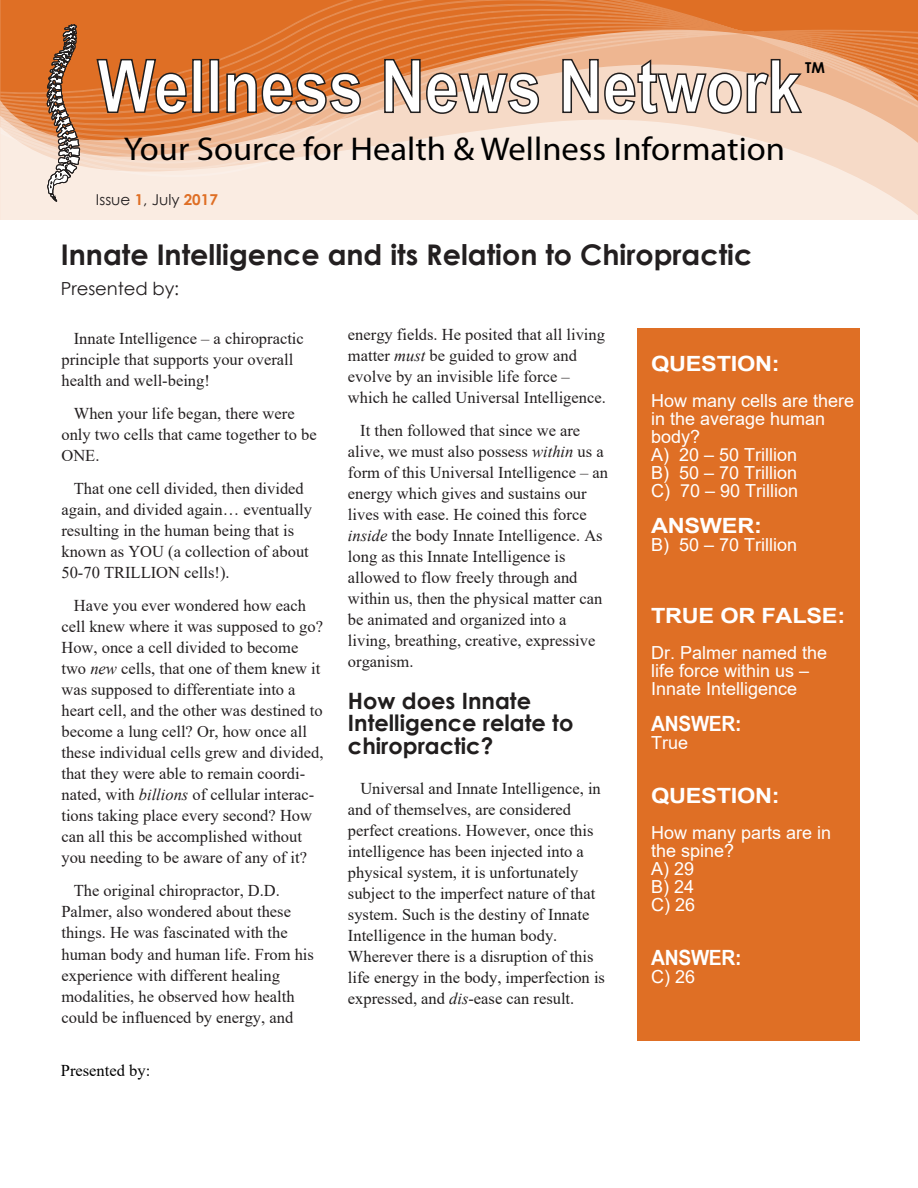
<style>
.page{position:relative;width:918px;height:1188px;background:#fff}
.page>*{position:absolute;margin:0;border:0;box-sizing:border-box;transform-origin:0 0}
.t1{font:700 73.5px "Arial";color:#fff;scale:.84 1}
.t2{font:33px "Myriad Pro";color:#000;scale:1.05 1}
.t3{font:700 28.5px "Century Gothic";color:#231f20}
.t4{font:700 22.5px/22.5px "Century Gothic";color:#211e1e}
.t5{font:700 21px "Arial";letter-spacing:-.01em;color:#fff;scale:1.12 1}
.t6{font:700 21px "Arial Narrow";letter-spacing:-.01em;color:#fff;scale:1.12 1}
.t7{font:18px/18px "Arial";color:#fff}
.t8{font:18px "Century Gothic";letter-spacing:-.005em;color:#231f20}
.t9{font:16.5px/21px "Times New Roman";color:#231f20}
.t10{font:16.5px/21px "Times New Roman";color:#211e1e}
.t11{font:16.5px "Times New Roman";color:#000}
.t12{font:15px "Century Gothic";color:#231f20}
.t13{font:700 15px "Century Gothic";color:#000}
.s1{font-weight:700;color:#df6f25}
.s2{font-style:italic}
</style>
<div class="page">
<div style="left:637px;top:328px;width:223px;height:713px;background:#df6f25"></div>
<svg style="left:0;top:0;width:918px;height:30px;background:#df732c"></svg>
<svg style="left:0;top:30px;width:918px;height:35px;background:#e07731"></svg>
<svg style="left:0;top:65px;width:562px;height:55px;background:#e6945d"></svg>
<svg style="left:0;top:120px;width:918px;height:100px;background:#f7e2d3"></svg>
<svg style="left:96px;top:58px;width:92px;height:57px;background:#bf6529"></svg>
<div style="left:192px;top:59px;width:10px;height:54px;border:2px solid #211e1e"></div>
<div style="left:209px;top:59px;width:10px;height:54px;border:2px solid #211e1e"></div>
<svg style="left:226px;top:72px;width:136px;height:43px;background:#bd7140"></svg>
<svg style="left:383px;top:58px;width:157px;height:57px;background:#cea387"></svg>
<svg style="left:562px;top:31px;width:356px;height:146px;background:#e9c4ac"></svg>
<svg style="left:46px;top:24px;width:39px;height:179px;background:#bb8b6b"></svg>
<h1 class="t1" style="left:97px;top:35px;width:840px">Wellness News Network</h1>
<h2 class="t2" style="left:124px;top:128px;width:631px">Your Source for Health &amp; Wellness Information</h2>
<p class="t13" style="left:805px;top:57px;width:21px">TM</p>
<p class="t12" style="left:96px;top:190px;width:123px">Issue <span class="s1">1</span>, July <span class="s1">2017</span></p>
<h3 class="t3" style="left:61px;top:233px;width:693px">Innate Intelligence and its Relation to Chiropractic</h3>
<p class="t8" style="left:61px;top:276px;width:120px">Presented by:</p>
<p class="t9" style="left:61px;top:328px;width:244px;text-indent:12px">Innate Intelligence – a chiropractic principle that supports your overall health and well-being!</p>
<p class="t9" style="left:61px;top:403px;width:257px;text-indent:12px">When your life began, there were only two cells that came together to be<br>ONE.</p>
<p class="t9" style="left:61px;top:478px;width:252px;text-indent:12px">That one cell divided, then divided again, and divided again… eventually resulting in the human being that is known as YOU (a collection of about 50-70 TRILLION cells!).</p>
<p class="t9" style="left:61px;top:595px;width:264px;text-indent:12px">Have you ever wondered how each cell knew where it was supposed to go?<br>How, once a cell divided to become two <span class="s2">new</span> cells, that one of them knew it was supposed to differentiate into a heart cell, and the other was destined to become a lung cell? Or, how once all these individual cells grew and divided, that they were able to remain coordi&shy;nated, with <span class="s2">billions</span> of cellular interac&shy;tions taking place every second? How can all this be accomplished without you needing to be aware of any of it?</p>
<p class="t9" style="left:61px;top:880px;width:254px;text-indent:12px">The original chiropractor, D.D.<br>Palmer, also wondered about these things. He was fascinated with the human body and human life. From his experience with different healing modalities, he observed how health could be influenced by energy, and</p>
<p class="t11" style="left:61px;top:1059px;width:91px">Presented by:</p>
<p class="t9" style="left:348px;top:323px;width:259px">energy fields. He posited that all living matter <span class="s2">must</span> be guided to grow and evolve by an invisible life force – which he called Universal Intelligence.</p>
<p class="t9" style="left:348px;top:419px;width:262px;text-indent:12px">It then followed that since we are alive, we must also possess <span class="s2">within</span> us a form of this Universal Intelligence – an energy which gives and sustains our lives with ease. He coined this force <span class="s2">inside</span> the body Innate Intelligence. As long as this Innate Intelligence is allowed to flow freely through and within us, then the physical matter can be animated and organized into a living, breathing, creative, expressive organism.</p>
<h3 class="t4" style="left:348px;top:688px;width:227px">How does Innate<br>Intelligence relate to chiropractic?</h3>
<p class="t10" style="left:348px;top:778px;width:259px;text-indent:12px">Universal and Innate Intelligence, in and of themselves, are considered perfect creations. However, once this intelligence has been injected into a physical system, it is unfortunately subject to the imperfect nature of that system. Such is the destiny of Innate Intelligence in the human body.<br>Wherever there is a disruption of this life energy in the body, imperfection is expressed, and <span class="s2">dis</span>-ease can result.</p>
<p class="t5" style="left:651px;top:349px;width:116px">QUESTION:</p>
<p class="t7" style="left:651px;top:392px;width:205px">How many cells are there in the average human body?<br>A) 20 – 50 Trillion<br>B) 50 – 70 Trillion<br>C) 70 – 90 Trillion</p>
<p class="t5" style="left:651px;top:511px;width:101px">ANSWER:</p>
<p class="t7" style="left:651px;top:536px;width:148px">B) 50 – 70 Trillion</p>
<p class="t5" style="left:651px;top:601px;width:175px">TRUE OR FALSE:</p>
<p class="t7" style="left:651px;top:644px;width:178px">Dr. Palmer named the life force within us –<br>Innate Intelligence</p>
<p class="t6" style="left:651px;top:708px;width:82px">ANSWER:</p>
<p class="t7" style="left:651px;top:734px;width:39px">True</p>
<p class="t5" style="left:651px;top:781px;width:116px">QUESTION:</p>
<p class="t7" style="left:651px;top:824px;width:182px">How many parts are in the spine?<br>A) 29<br>B) 24<br>C) 26</p>
<p class="t6" style="left:651px;top:942px;width:82px">ANSWER:</p>
<p class="t7" style="left:651px;top:968px;width:46px">C) 26</p>
</div>
